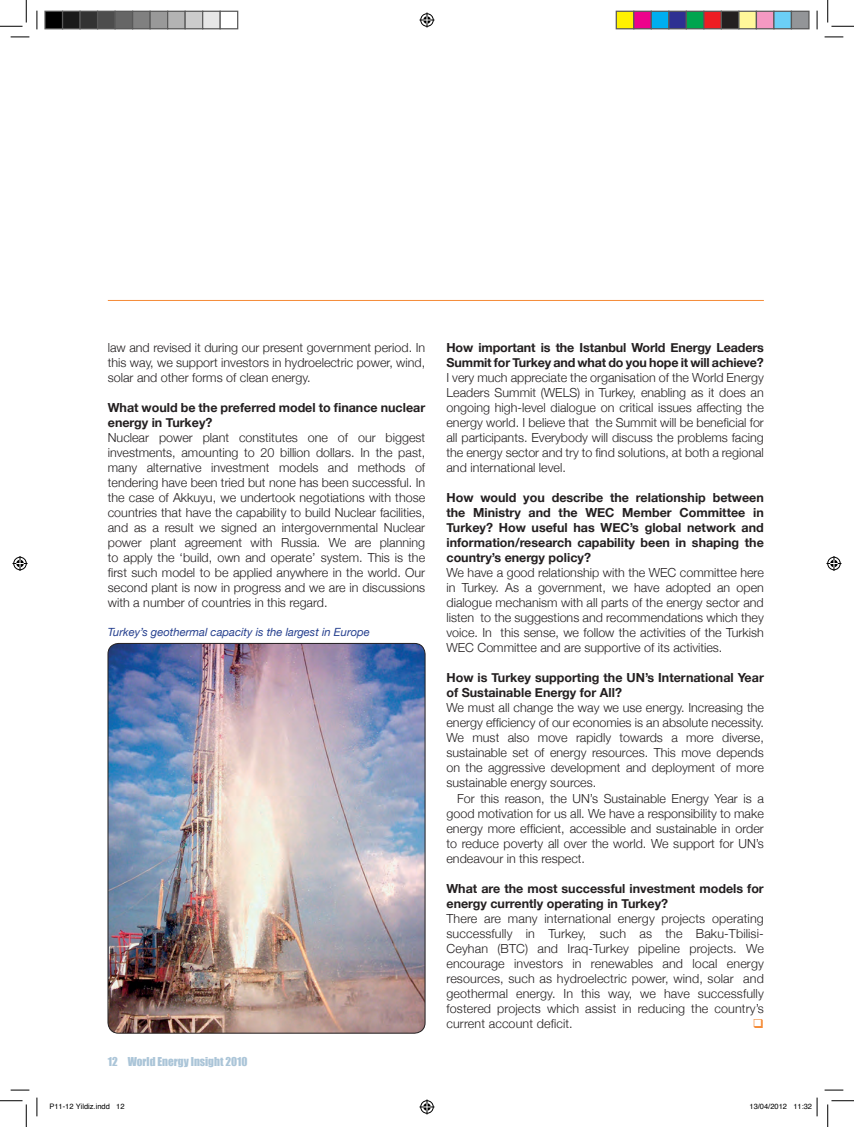
<style>
.page{position:relative;width:854px;height:1127px;background:#fff}
.page>*{position:absolute;margin:0;border:0;box-sizing:border-box;transform-origin:0 0}
.t1{font:300 12.5px/15px "Helvetica Neue";color:#231f20;text-align:justify}
.t2{font:700 12.5px/15px "Helvetica Neue";color:#231f20}
.t3{font:italic 11.25px "Helvetica Neue";color:#253f8e}
.t4{font:11.25px "Impact";color:#abc5d8}
.t5{font:7.5px "Helvetica";color:#000}
</style>
<div class="page">
<hr style="left:108px;top:300px;width:655px;height:1px;background:#f58b37">
<img style="left:108px;top:643px;width:317px;height:389px">
<div style="left:108px;top:643px;width:317px;height:390px;border:1px solid #231f20;border-radius:11px"></div>
<svg style="left:11px;top:36px;width:18px;height:2px"></svg>
<svg style="left:824px;top:36px;width:19px;height:2px"></svg>
<svg style="left:11px;top:1089px;width:18px;height:1px"></svg>
<svg style="left:824px;top:1089px;width:19px;height:1px"></svg>
<svg style="left:36px;top:11px;width:2px;height:18px"></svg>
<svg style="left:36px;top:1097px;width:2px;height:18px"></svg>
<svg style="left:816px;top:11px;width:1px;height:18px"></svg>
<svg style="left:0;top:0;width:27px;height:27px"></svg>
<svg style="left:0;top:1100px;width:27px;height:26px"></svg>
<svg style="left:827px;top:0;width:26px;height:27px"></svg>
<svg style="left:827px;top:1100px;width:26px;height:26px"></svg>
<svg style="left:419px;top:13px;width:15px;height:15px"></svg>
<svg style="left:419px;top:1099px;width:15px;height:15px"></svg>
<svg style="left:13px;top:556px;width:15px;height:15px"></svg>
<svg style="left:826px;top:556px;width:15px;height:15px"></svg>
<div style="left:45px;top:11px;width:18px;height:18px;background:#000"></div>
<div style="left:44px;top:11px;width:19px;height:18px;border:1px solid #595959"></div>
<div style="left:63px;top:11px;width:17px;height:18px;background:#1a1a1a"></div>
<div style="left:62px;top:11px;width:19px;height:18px;border:1px solid #595959"></div>
<div style="left:80px;top:11px;width:18px;height:18px;background:#333"></div>
<div style="left:79px;top:11px;width:19px;height:18px;border:1px solid #595959"></div>
<div style="left:98px;top:11px;width:17px;height:18px;background:#4d4d4d"></div>
<div style="left:97px;top:11px;width:19px;height:18px;border:1px solid #595959"></div>
<div style="left:115px;top:11px;width:18px;height:18px;background:#666"></div>
<div style="left:114px;top:11px;width:19px;height:18px;border:1px solid #595959"></div>
<div style="left:133px;top:11px;width:17px;height:18px;background:#808080"></div>
<div style="left:132px;top:11px;width:19px;height:18px;border:1px solid #595959"></div>
<div style="left:150px;top:11px;width:18px;height:18px;background:#999"></div>
<div style="left:149px;top:11px;width:19px;height:18px;border:1px solid #595959"></div>
<div style="left:168px;top:11px;width:17px;height:18px;background:#b3b3b3"></div>
<div style="left:167px;top:11px;width:19px;height:18px;border:1px solid #595959"></div>
<div style="left:185px;top:11px;width:18px;height:18px;background:#ccc"></div>
<div style="left:184px;top:11px;width:19px;height:18px;border:1px solid #595959"></div>
<div style="left:203px;top:11px;width:17px;height:18px;background:#e6e6e6"></div>
<div style="left:202px;top:11px;width:19px;height:18px;border:1px solid #595959"></div>
<div style="left:219px;top:11px;width:19px;height:18px;border:1px solid #595959"></div>
<div style="left:616px;top:11px;width:17px;height:18px;background:#fff101"></div>
<div style="left:615px;top:11px;width:19px;height:18px;border:1px solid #595959"></div>
<div style="left:633px;top:11px;width:18px;height:18px;background:#ed028c"></div>
<div style="left:633px;top:11px;width:18px;height:18px;border:1px solid #595959"></div>
<div style="left:651px;top:11px;width:17px;height:18px;background:#00aeef"></div>
<div style="left:650px;top:11px;width:19px;height:18px;border:1px solid #595959"></div>
<div style="left:668px;top:11px;width:18px;height:18px;background:#2e3092"></div>
<div style="left:668px;top:11px;width:18px;height:18px;border:1px solid #595959"></div>
<div style="left:686px;top:11px;width:17px;height:18px;background:#00a54f"></div>
<div style="left:685px;top:11px;width:19px;height:18px;border:1px solid #595959"></div>
<div style="left:703px;top:11px;width:18px;height:18px;background:#ee1d23"></div>
<div style="left:703px;top:11px;width:18px;height:18px;border:1px solid #595959"></div>
<div style="left:721px;top:11px;width:17px;height:18px;background:#231f20"></div>
<div style="left:720px;top:11px;width:19px;height:18px;border:1px solid #595959"></div>
<div style="left:738px;top:11px;width:18px;height:18px;background:#fff79a"></div>
<div style="left:738px;top:11px;width:18px;height:18px;border:1px solid #595959"></div>
<div style="left:756px;top:11px;width:17px;height:18px;background:#f499c2"></div>
<div style="left:755px;top:11px;width:19px;height:18px;border:1px solid #595959"></div>
<div style="left:773px;top:11px;width:18px;height:18px;background:#6bcff6"></div>
<div style="left:773px;top:11px;width:18px;height:18px;border:1px solid #595959"></div>
<div style="left:791px;top:11px;width:17px;height:18px;background:#939598"></div>
<div style="left:790px;top:11px;width:19px;height:18px;border:1px solid #595959"></div>
<svg style="left:816px;top:1097px;width:1px;height:18px"></svg>
<p class="t1" style="left:108px;top:340px;width:319px">law and revised it during our present government period. In this way, we support investors in hydroelectric power, wind, solar and other forms of clean energy.</p>
<p class="t2" style="left:108px;top:400px;width:319px">What would be the preferred model to finance nuclear energy in Turkey?</p>
<p class="t1" style="left:108px;top:430px;width:319px">Nuclear power plant constitutes one of our biggest investments, amounting to 20 billion dollars. In the past, many alternative investment models and methods of tendering have been tried but none has been successful. In the case of Akkuyu, we undertook negotiations with those countries that have the capability to build Nuclear facilities, and as a result we signed an intergovernmental Nuclear power plant agreement with Russia. We are planning to apply the ‘build, own and operate’ system. This is the first such model to be applied anywhere in the world. Our second plant is now in progress and we are in discussions with a number of countries in this regard.</p>
<p class="t3" style="left:108px;top:625px;width:263px">Turkey’s geothermal capacity is the largest in Europe</p>
<p class="t4" style="left:108px;top:1052px;width:141px">12 World Energy Insight 2010</p>
<p class="t2" style="left:446px;top:340px;width:319px">How important is the Istanbul World Energy Leaders<br>Summit for Turkey and what do you hope it will achieve?</p>
<p class="t1" style="left:446px;top:370px;width:319px">I very much appreciate the organisation of the World Energy Leaders Summit (WELS) in Turkey, enabling as it does an ongoing high-level dialogue on critical issues affecting the energy world. I believe that the Summit will be beneficial for all participants. Everybody will discuss the problems facing the energy sector and try to find solutions, at both a regional and international level.</p>
<p class="t2" style="left:446px;top:490px;width:319px;text-align:justify">How would you describe the relationship between the Ministry and the WEC Member Committee in Turkey? How useful has WEC’s global network and information/research capability been in shaping the country’s energy policy?</p>
<p class="t1" style="left:446px;top:565px;width:319px">We have a good relationship with the WEC committee here in Turkey. As a government, we have adopted an open dialogue mechanism with all parts of the energy sector and listen to the suggestions and recommendations which they voice. In this sense, we follow the activities of the Turkish WEC Committee and are supportive of its activities.</p>
<p class="t2" style="left:446px;top:670px;width:319px">How is Turkey supporting the UN’s International Year of Sustainable Energy for All?</p>
<p class="t1" style="left:446px;top:700px;width:319px">We must all change the way we use energy. Increasing the energy efficiency of our economies is an absolute necessity.<br>We must also move rapidly towards a more diverse, sustainable set of energy resources. This move depends on the aggressive development and deployment of more sustainable energy sources.</p>
<p class="t1" style="left:446px;top:790px;width:319px;text-indent:11px">For this reason, the UN’s Sustainable Energy Year is a good motivation for us all. We have a responsibility to make energy more efficient, accessible and sustainable in order to reduce poverty all over the world. We support for UN’s endeavour in this respect.</p>
<p class="t2" style="left:446px;top:880px;width:319px">What are the most successful investment models for energy currently operating in Turkey?</p>
<p class="t1" style="left:446px;top:910px;width:319px">There are many international energy projects operating successfully in Turkey, such as the Baku-Tbilisi-Ceyhan (BTC) and Iraq-Turkey pipeline projects. We encourage investors in renewables and local energy resources, such as hydroelectric power, wind, solar and geothermal energy. In this way, we have successfully fostered projects which assist in reducing the country’s current account deficit.</p>
<p class="t5" style="left:49px;top:1100px;width:77px">P11-12 Yildiz.indd 12</p>
<p class="t5" style="left:749px;top:1100px;width:64px">13/04/2012 11:32</p>
</div>
